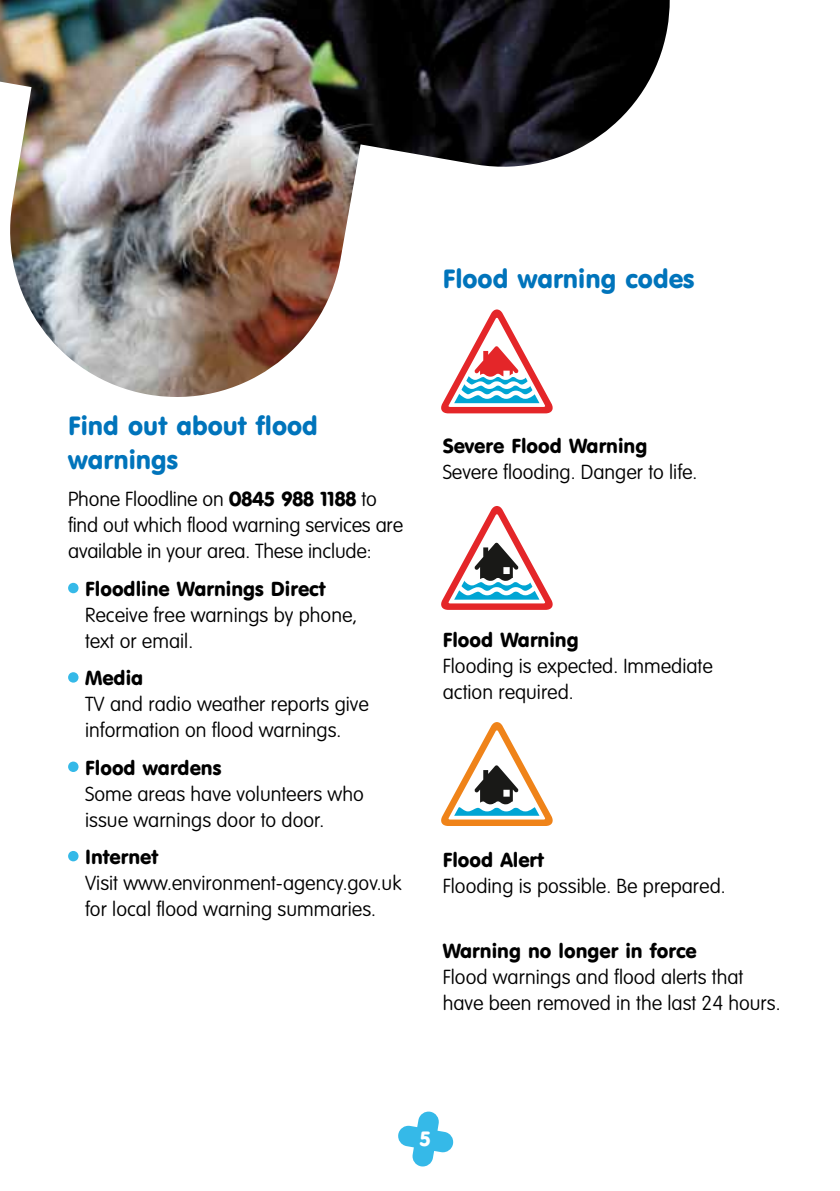
<style>
.page{position:relative;width:840px;height:1191px;background:#fff}
.page>*{position:absolute;margin:0;border:0;box-sizing:border-box;transform-origin:0 0}
.t1{font:26px/34px "VAG Rounded BT";color:#0074bb}
.t2{font:20.4px "VAG Rounded BT";color:#fff}
.t3{font:100 20px/26px "VAG Rounded";color:#000}
.t4{font:20px "VAG Rounded BT";color:#000}
.s1{font-family:"VAG Rounded BT";font-weight:400}
</style>
<div class="page">
<svg style="left:68px;top:583px;width:10px;height:10px"></svg>
<svg style="left:68px;top:672px;width:10px;height:10px"></svg>
<svg style="left:68px;top:761px;width:10px;height:11px"></svg>
<svg style="left:68px;top:851px;width:10px;height:10px"></svg>
<svg style="left:398px;top:1111px;width:55px;height:56px"></svg>
<img style="left:0;top:0;width:669px;height:397px">
<svg style="left:441px;top:722px;width:112px;height:104px"></svg>
<svg style="left:441px;top:506px;width:112px;height:104px"></svg>
<svg style="left:434px;top:305px;width:124px;height:109px"></svg>
<h1 class="t1" style="left:442px;top:261px;width:253px">Flood warning codes</h1>
<h1 class="t1" style="left:68px;top:408px;width:251px">Find out about flood warnings</h1>
<p class="t3" style="left:68px;top:487px;width:336px">Phone Floodline on <span class="s1">0845 988 1188</span> to find out which flood warning services are available in your area. These include:</p>
<p class="t4" style="left:85px;top:576px;width:242px">Floodline Warnings Direct</p>
<p class="t3" style="left:85px;top:602px;width:273px">Receive free warnings by phone, text or email.</p>
<p class="t4" style="left:85px;top:665px;width:60px">Media</p>
<p class="t3" style="left:85px;top:692px;width:285px">TV and radio weather reports give information on flood warnings.</p>
<p class="t4" style="left:85px;top:754px;width:138px">Flood wardens</p>
<p class="t3" style="left:85px;top:781px;width:280px">Some areas have volunteers who issue warnings door to door.</p>
<p class="t4" style="left:85px;top:844px;width:74px">Internet</p>
<p class="t3" style="left:85px;top:870px;width:317px">Visit www.environment-agency.gov.uk for local flood warning summaries.</p>
<p class="t4" style="left:442px;top:433px;width:206px">Severe Flood Warning</p>
<p class="t3" style="left:442px;top:460px;width:256px">Severe flooding. Danger to life.</p>
<p class="t4" style="left:442px;top:627px;width:137px">Flood Warning</p>
<p class="t3" style="left:442px;top:653px;width:271px">Flooding is expected. Immediate action required.</p>
<p class="t4" style="left:442px;top:846px;width:103px">Flood Alert</p>
<p class="t3" style="left:442px;top:873px;width:284px">Flooding is possible. Be prepared.</p>
<p class="t4" style="left:442px;top:938px;width:255px">Warning no longer in force</p>
<p class="t3" style="left:442px;top:965px;width:339px">Flood warnings and flood alerts that have been removed in the last 24 hours.</p>
<p class="t2" style="left:420px;top:1126px;width:12px">5</p>
</div>
